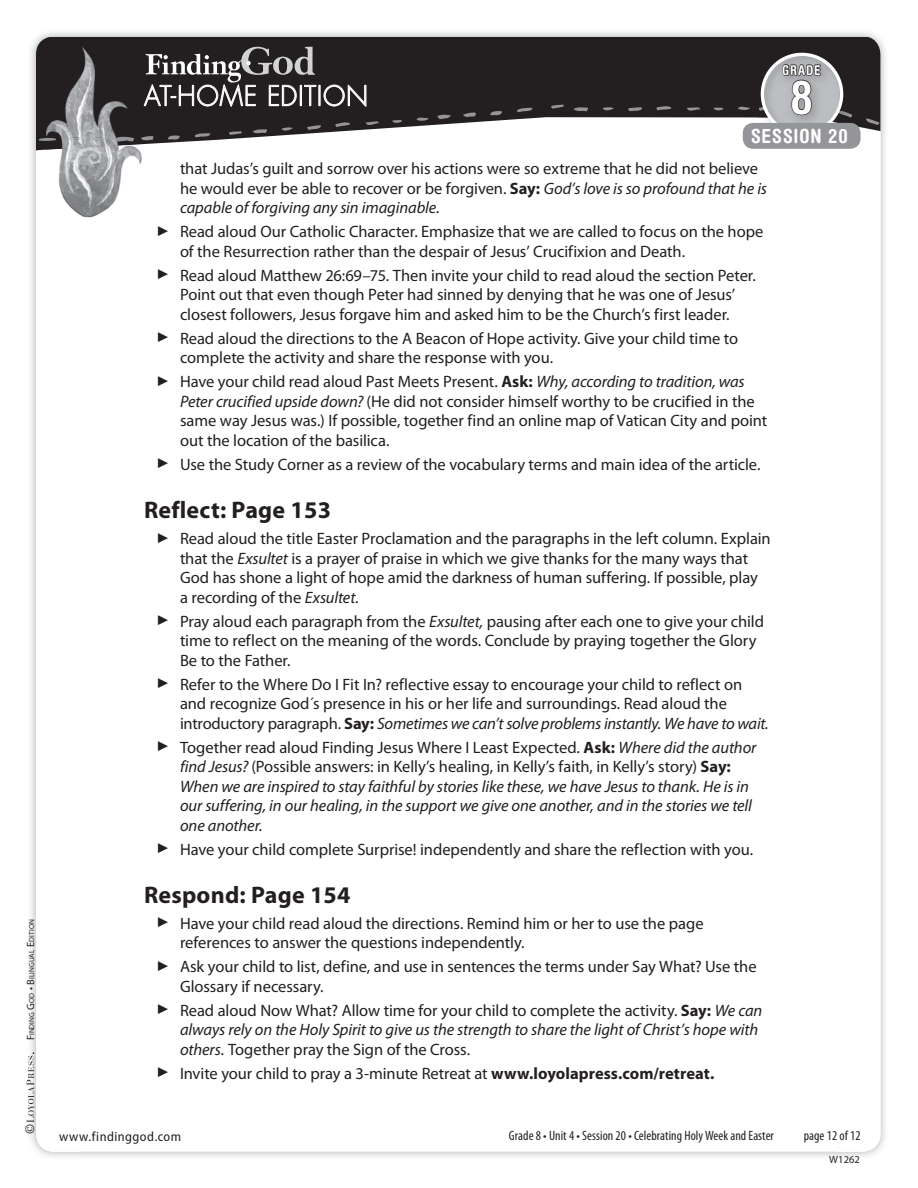
<style>
.page{position:relative;width:918px;height:1188px;background:#fff}
.page>*{position:absolute;margin:0;border:0;box-sizing:border-box;transform-origin:0 0}
.t1{font:700 condensed 46.5px "Helvetica Rounded LT Std";color:#fff}
.t2{font:300 27px "Futura Std";letter-spacing:.035em;color:#fff;scale:.96 1}
.t3{font:700 24px "Myriad Pro";letter-spacing:.01em;color:#231f20}
.t4{font:700 condensed 19.5px "Helvetica Rounded LT Std";letter-spacing:.045em;color:#fff}
.t5{font:16.5px/19.5px "Myriad Pro";letter-spacing:-.005em;color:#231f20}
.t6{font:italic 16.5px/19.5px "Myriad Pro";letter-spacing:-.005em;color:#231f20}
.t7{font:condensed 13.5px "Myriad Pro";letter-spacing:.005em;color:#231f20}
.t8{font:semi-condensed 13.5px "Myriad Pro";letter-spacing:.035em;color:#231f20}
.t9{font:700 condensed 13.5px "Helvetica Rounded LT Std";letter-spacing:.065em;color:#fff}
.t10{font:12px "Janson Text LT Std";color:#231f20}
.t11{font:10.5px "Myriad Pro";letter-spacing:.005em;color:#231f20}
.t12{font:7.35px "Myriad Pro";letter-spacing:.005em;color:#231f20}
.s1{font-size:10.5px}
.s2{font-weight:700}
.s3{font-style:italic}
.s4{font-style:normal}
.s5{font-weight:700;font-style:normal}
</style>
<div class="page">
<img style="left:30px;top:32px;width:855px;height:49px">
<img style="left:30px;top:81px;width:51px;height:1076px">
<img style="left:836px;top:81px;width:50px;height:1076px">
<div style="left:36px;top:36px;width:844px;height:1116px;background:#fff;border-radius:18px"></div>
<svg style="left:36px;top:37px;width:844px;height:114px;fill:#231f20"></svg>
<svg style="left:866px;top:118px;width:13px;height:7px"></svg>
<svg style="left:738px;top:105px;width:12px;height:6px"></svg>
<svg style="left:713px;top:107px;width:10px;height:4px"></svg>
<svg style="left:687px;top:107px;width:13px;height:6px"></svg>
<svg style="left:657px;top:105px;width:14px;height:5px"></svg>
<svg style="left:628px;top:107px;width:14px;height:5px"></svg>
<svg style="left:603px;top:107px;width:11px;height:5px"></svg>
<svg style="left:574px;top:106px;width:14px;height:7px"></svg>
<svg style="left:551px;top:105px;width:13px;height:4px"></svg>
<svg style="left:517px;top:108px;width:16px;height:5px"></svg>
<svg style="left:490px;top:111px;width:12px;height:6px"></svg>
<svg style="left:463px;top:112px;width:13px;height:7px"></svg>
<svg style="left:437px;top:114px;width:14px;height:5px"></svg>
<svg style="left:417px;top:116px;width:12px;height:5px"></svg>
<svg style="left:392px;top:120px;width:10px;height:4px"></svg>
<svg style="left:366px;top:121px;width:13px;height:7px"></svg>
<svg style="left:335px;top:121px;width:15px;height:6px"></svg>
<svg style="left:307px;top:125px;width:14px;height:5px"></svg>
<svg style="left:282px;top:127px;width:11px;height:5px"></svg>
<svg style="left:253px;top:129px;width:14px;height:6px"></svg>
<svg style="left:229px;top:131px;width:13px;height:4px"></svg>
<svg style="left:195px;top:133px;width:15px;height:6px"></svg>
<svg style="left:168px;top:135px;width:12px;height:7px"></svg>
<svg style="left:27px;top:1052px;width:7px;height:71px"></svg>
<svg style="left:144px;top:47px;width:222px;height:60px;background:#4d4a4b"></svg>
<img style="left:757px;top:49px;width:96px;height:74px">
<svg style="left:759px;top:32px;width:93px;height:119px;background:#818082"></svg>
<div style="left:743px;top:123px;width:118px;height:26px;background:#939598;border-radius:10px"></div>
<img style="left:46px;top:150px;width:96px;height:67px">
<img style="left:46px;top:47px;width:96px;height:103px">
<svg style="left:93px;top:137px;width:11px;height:5px"></svg>
<svg style="left:70px;top:137px;width:10px;height:3px"></svg>
<svg style="left:38px;top:138px;width:18px;height:4px"></svg>
<svg style="left:141px;top:135px;width:13px;height:6px"></svg>
<svg style="left:115px;top:136px;width:19px;height:6px"></svg>
<p class="t12" style="left:28px;top:1040px;width:122px;rotate:-90deg"><span class="s1">F</span>INDING <span class="s1">G</span>OD <span class="s1">•</span> <span class="s1">B</span>ILINGUAL <span class="s1">E</span>DITION</p>
<p class="t10" style="left:22px;top:1134px;width:12px;rotate:-90deg">©</p>
<p class="t9" style="left:782px;top:62px;width:40px">GRADE</p>
<h1 class="t1" style="left:790px;top:69px;width:24px">8</h1>
<p class="t4" style="left:751px;top:124px;width:98px">SESSION 20</p>
<p class="t5" style="left:180px;top:159px;width:589px">that Judas’s guilt and sorrow over his actions were so extreme that he did not believe he would ever be able to recover or be forgiven. <span class="s2">Say:</span> <span class="s3">God’s love is so profound that he is capable of forgiving any sin imaginable.</span></p>
<p class="t5" style="left:180px;top:222px;width:585px;text-indent:-23px">▶ Read aloud Our Catholic Character. Emphasize that we are called to focus on the hope of the Resurrection rather than the despair of Jesus’ Crucifixion and Death.</p>
<p class="t5" style="left:157px;top:266px;width:600px;text-align:center">▶ Read aloud Matthew 26:69–75. Then invite your child to read aloud the section Peter.<br>Point out that even though Peter had sinned by denying that he was one of Jesus’ closest followers, Jesus forgave him and asked him to be the Church’s first leader.</p>
<p class="t5" style="left:180px;top:329px;width:560px;text-indent:-23px">▶ Read aloud the directions to the A Beacon of Hope activity. Give your child time to complete the activity and share the response with you.</p>
<p class="t5" style="left:180px;top:372px;width:589px;text-indent:-23px">▶ Have your child read aloud Past Meets Present. <span class="s2">Ask:</span> <span class="s3">Why, according to tradition, was Peter crucified upside down?</span> (He did not consider himself worthy to be crucified in the same way Jesus was.) If possible, together find an online map of Vatican City and point out the location of the basilica.</p>
<p class="t5" style="left:157px;top:455px;width:604px">▶ Use the Study Corner as a review of the vocabulary terms and main idea of the article.</p>
<h3 class="t3" style="left:144px;top:496px;width:189px">Reflect: Page 153</h3>
<p class="t5" style="left:180px;top:529px;width:592px;text-indent:-23px">▶ Read aloud the title Easter Proclamation and the paragraphs in the left column. Explain that the <span class="s3">Exsultet</span> is a prayer of praise in which we give thanks for the many ways that God has shone a light of hope amid the darkness of human suffering. If possible, play<br>a recording of the <span class="s3">Exsultet</span>.</p>
<p class="t5" style="left:180px;top:612px;width:586px;text-indent:-23px">▶ Pray aloud each paragraph from the <span class="s3">Exsultet,</span> pausing after each one to give your child time to reflect on the meaning of the words. Conclude by praying together the Glory<br>Be to the Father.</p>
<p class="t5" style="left:180px;top:675px;width:590px;text-indent:-23px">▶ Refer to the Where Do I Fit In? reflective essay to encourage your child to reflect on and recognize God´s presence in his or her life and surroundings. Read aloud the introductory paragraph. <span class="s2">Say:</span> <span class="s3">Sometimes we can’t solve problems instantly. We have to wait.</span></p>
<p class="t6" style="left:180px;top:738px;width:578px;text-indent:-23px">▶ <span class="s4">Together read aloud Finding Jesus Where I Least Expected.</span> <span class="s5">Ask:</span> Where did the author find Jesus? <span class="s4">(Possible answers: in Kelly’s healing, in Kelly’s faith, in Kelly’s story)</span> <span class="s5">Say:<br></span>When we are inspired to stay faithful by stories like these, we have Jesus to thank. He is in our suffering, in our healing, in the support we give one another, and in the stories we tell one another.</p>
<p class="t5" style="left:157px;top:840px;width:597px">▶ Have your child complete Surprise! independently and share the reflection with you.</p>
<h3 class="t3" style="left:144px;top:881px;width:208px">Respond: Page 154</h3>
<p class="t5" style="left:180px;top:914px;width:525px;text-indent:-23px">▶ Have your child read aloud the directions. Remind him or her to use the page references to answer the questions independently.</p>
<p class="t5" style="left:180px;top:957px;width:578px;text-indent:-23px">▶ Ask your child to list, define, and use in sentences the terms under Say What? Use the<br>Glossary if necessary.</p>
<p class="t5" style="left:180px;top:1001px;width:584px;text-indent:-23px">▶ Read aloud Now What? Allow time for your child to complete the activity. <span class="s2">Say:</span> <span class="s3">We can always rely on the Holy Spirit to give us the strength to share the light of Christ’s hope with others.</span> Together pray the Sign of the Cross.</p>
<p class="t5" style="left:157px;top:1064px;width:558px">▶ Invite your child to pray a 3-minute Retreat at <span class="s2">www.loyolapress.com/retreat.</span></p>
<h2 class="t2" style="left:144px;top:79px;width:235px">AT-HOME EDITION</h2>
<p class="t8" style="left:59px;top:1129px;width:124px">www.findinggod.com</p>
<p class="t7" style="left:509px;top:1128px;width:267px">Grade 8 • Unit 4 • Session 20 • Celebrating Holy Week and Easter</p>
<p class="t7" style="left:804px;top:1128px;width:58px">page 12 of 12</p>
<p class="t11" style="left:829px;top:1154px;width:32px">W1262</p>
</div>
